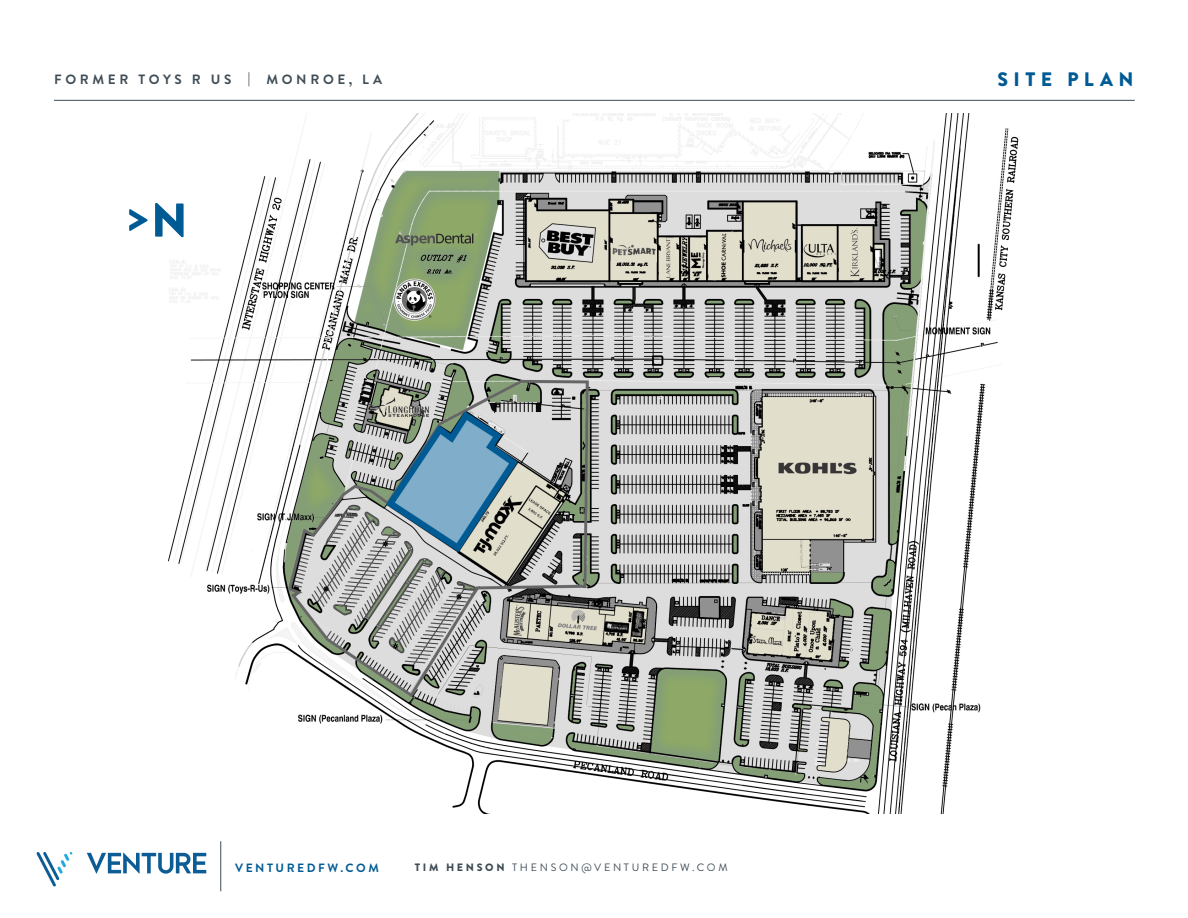
<style>
.page{position:relative;width:1188px;height:918px;background:#fff}
.page>*{position:absolute;margin:0;border:0;box-sizing:border-box;transform-origin:0 0}
.t1{font:900 19.5px "Brandon Grotesque";letter-spacing:.28em;color:#005b94}
.t2{font:700 13.5px "Brandon Grotesque";letter-spacing:.27em;color:#3f4d57}
.t3{font:700 12px "Brandon Grotesque";letter-spacing:.21em;color:#005b94}
.t4{font:10.65px "Brandon Grotesque";letter-spacing:.25em;color:#3f4d57}
.s1{font-weight:900}
</style>
<div class="page">
<svg style="left:37px;top:852px;width:36px;height:34px"></svg>
<svg style="left:87px;top:852px;width:119px;height:22px"></svg>
<hr style="left:220px;top:841px;width:1px;height:50px;background:#3f4d57">
<hr style="left:54px;top:100px;width:1081px;height:1px;background:#3f4d57">
<img style="left:168px;top:113px;width:851px;height:700px">
<div style="left:82px;top:770px;width:241px;height:43px;background:#fff"></div>
<svg style="left:129px;top:203px;width:55px;height:34px"></svg>
<p class="t2" style="left:54px;top:70px;width:330px">FORMER TOYS R US | MONROE, LA</p>
<p class="t1" style="left:997px;top:66px;width:138px">SITE PLAN</p>
<p class="t3" style="left:235px;top:860px;width:145px">VENTUREDFW.COM</p>
<p class="t4" style="left:415px;top:860px;width:314px"><span class="s1">TIM HENSON</span> THENSON@VENTUREDFW.COM</p>
</div>
